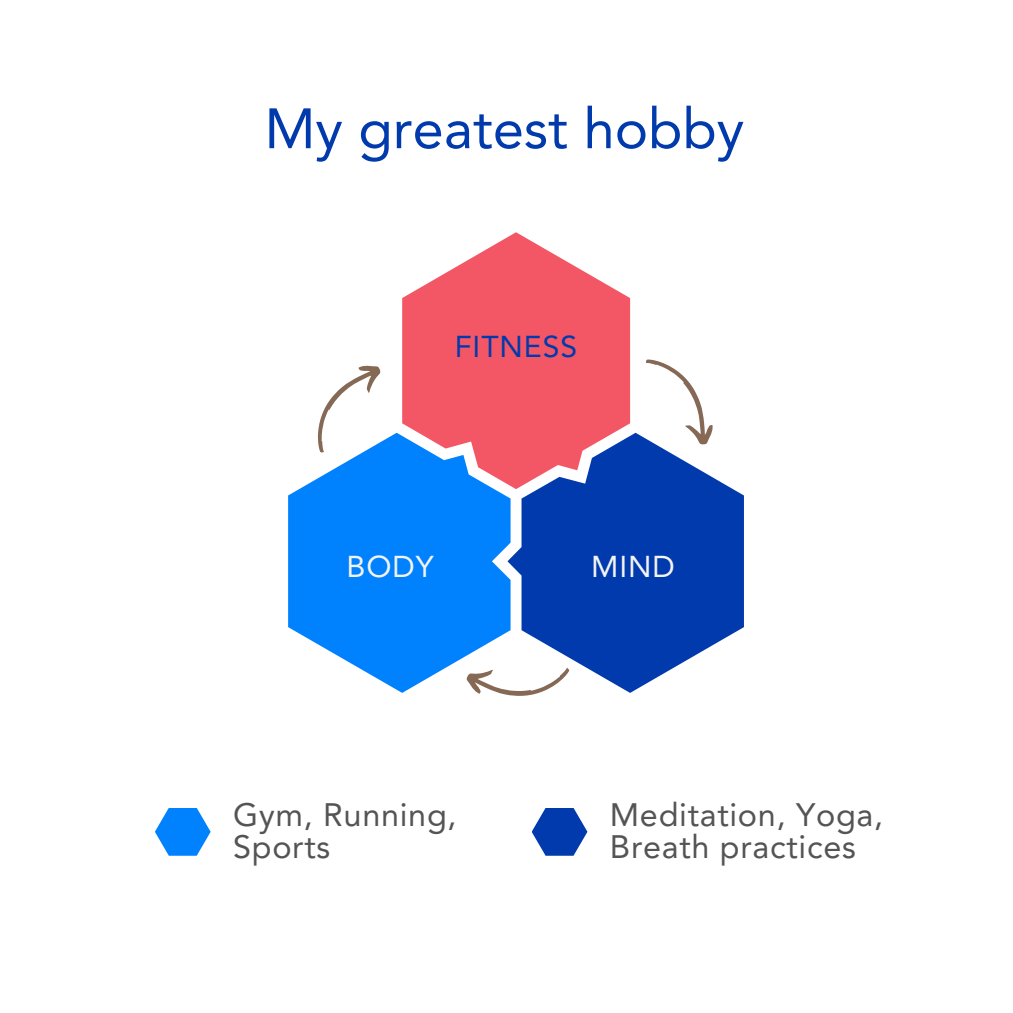
<style>
.page{position:relative;width:1013px;height:1013px;background:#fff}
.page>*{position:absolute;margin:0;border:0;box-sizing:border-box;transform-origin:0 0}
.t1{font:56.25px "Avenir LT Pro";color:#003aac}
.t2{font:32.38px/31.9px "Avenir LT Pro";letter-spacing:.02em;color:#545454}
.t3{font:30.12px "Avenir LT Pro";letter-spacing:.03em;color:#f3f3f3}
.t4{font:30.12px "Avenir LT Pro";letter-spacing:.03em;color:#003aac}
</style>
<div class="page">
<svg style="left:402px;top:232px;width:228px;height:201px;fill:#f35665"></svg>
<svg style="left:510px;top:433px;width:234px;height:259px;fill:#003aac"></svg>
<svg style="left:288px;top:433px;width:222px;height:259px;fill:#0081fe"></svg>
<svg style="left:155px;top:808px;width:56px;height:47px"></svg>
<svg style="left:532px;top:808px;width:55px;height:47px"></svg>
<svg style="left:644px;top:359px;width:78px;height:91px"></svg>
<svg style="left:466px;top:667px;width:103px;height:29px"></svg>
<svg style="left:300px;top:365px;width:87px;height:89px"></svg>
<p class="t1" style="left:264px;top:106px;width:481px">My greatest hobby</p>
<p class="t4" style="left:455px;top:334px;width:124px">FITNESS</p>
<p class="t3" style="left:346px;top:554px;width:89px">BODY</p>
<p class="t3" style="left:591px;top:554px;width:85px">MIND</p>
<p class="t2" style="left:233px;top:801px;width:225px">Gym, Running,<br>Sports</p>
<p class="t2" style="left:610px;top:801px;width:275px">Meditation, Yoga,<br>Breath practices</p>
</div>
